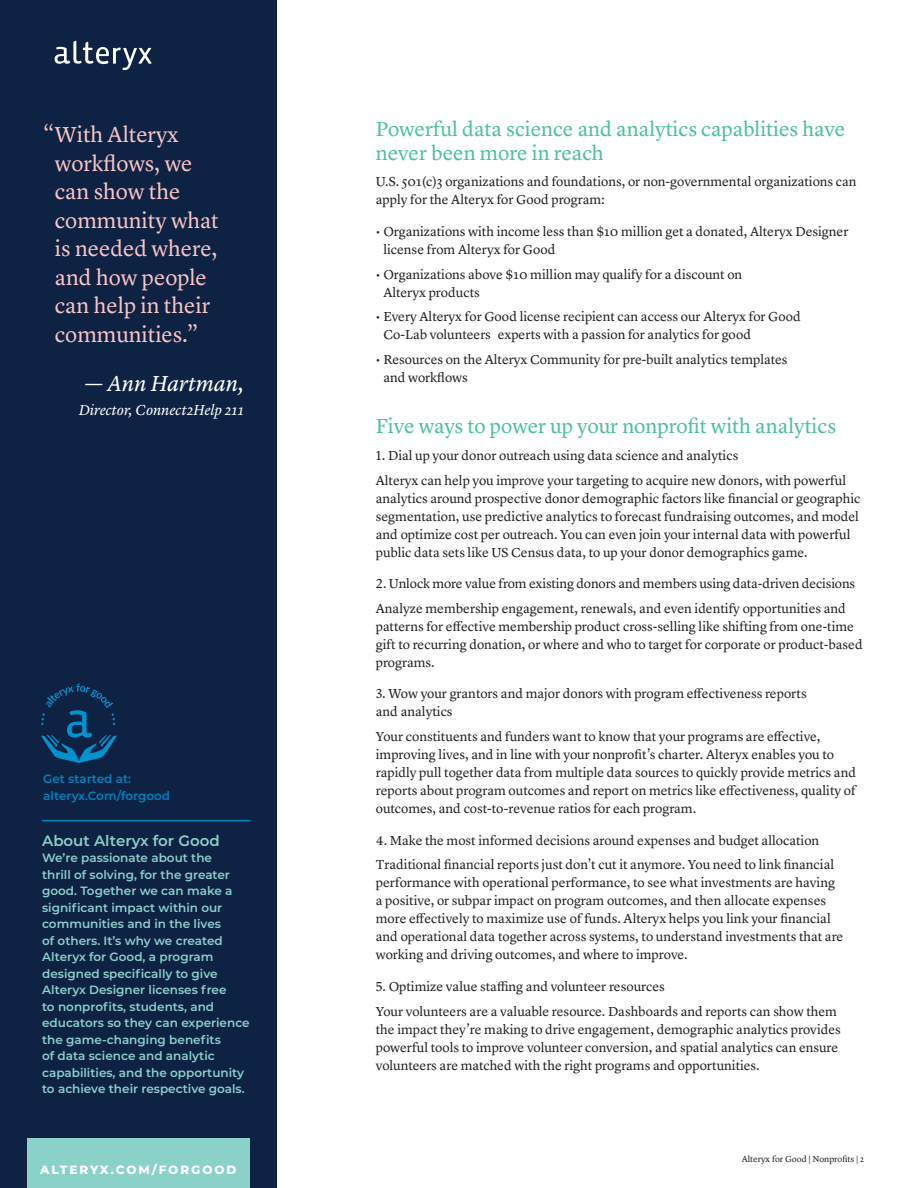
<style>
.page{position:relative;width:918px;height:1188px;background:#fff}
.page>*{position:absolute;margin:0;border:0;box-sizing:border-box;transform-origin:0 0}
.navy_bar_extract_pul{font:22.5px/28.5px "Lyon Text";color:#f9c5c3}
.pullquote_attribute{font:italic 22.5px "Lyon Text";letter-spacing:-.01em;color:#fff}
.subhead_1{font:21px/24px "Lyon Text";color:#4cbfa1}
.pullquote_attribute-2{font:italic 15px "Lyon Text";letter-spacing:-.005em;color:#fff}
.end_doc{font:600 15px "Montserrat";color:#8ad1ca}
.MainText{font:13.5px/18px "Lyon Text";color:#231f20}
.end_doc-2{font:600 12px/16.5px "Montserrat";color:#8ad1ca}
.end_doc-3{font:600 12px/16.5px "Montserrat";color:#0082bf}
.url_in_footer{font:800 12px "Montserrat";letter-spacing:.16em;color:#fff}
.folio_line{font:9px "Lyon Text";color:#231f20}
</style>
<div class="page">
<div style="left:0;top:0;width:276px;height:1188px;background:#0e2244"></div>
<svg style="left:55px;top:41px;width:97px;height:29px"></svg>
<hr style="left:42px;top:820px;width:208px;height:1px;background:#0082bf">
<svg style="left:41px;top:684px;width:76px;height:79px"></svg>
<div style="left:27px;top:1138px;width:222px;height:50px;background:#8ad1ca"></div>
<p class="navy_bar_extract_pul" style="left:55px;top:119px;width:165px;text-indent:-12px">“With Alteryx workflows, we can show the community what is needed where, and how people can help in their communities.”</p>
<p class="pullquote_attribute" style="left:85px;top:366px;width:161px">— Ann Hartman,</p>
<p class="pullquote_attribute-2" style="left:79px;top:399px;width:167px">Director, Connect2Help 211</p>
<p class="end_doc-3" style="left:43px;top:770px;width:129px">Get started at: alteryx.Com/forgood</p>
<p class="end_doc" style="left:42px;top:830px;width:179px">About Alteryx for Good</p>
<p class="end_doc-2" style="left:42px;top:849px;width:209px">We’re passionate about the<br>thrill of solving, for the greater good. Together we can make a significant impact within our communities and in the lives<br>of others. It’s why we created<br>Alteryx for Good, a program designed specifically to give<br>Alteryx Designer licenses free<br>to nonprofits, students, and educators so they can experience the game-changing benefits<br>of data science and analytic capabilities, and the opportunity to achieve their respective goals.</p>
<p class="url_in_footer" style="left:40px;top:1161px;width:198px">ALTERYX.COM/FORGOOD</p>
<p class="subhead_1" style="left:376px;top:115px;width:471px">Powerful data science and analytics capablities have never been more in reach</p>
<p class="MainText" style="left:376px;top:172px;width:482px">U.S. 501(c)3 organizations and foundations, or non-governmental organizations can apply for the Alteryx for Good program:</p>
<p class="MainText" style="left:383px;top:221px;width:467px;text-indent:-8px">• Organizations with income less than $10 million get a donated, Alteryx Designer license from Alteryx for Good</p>
<p class="MainText" style="left:383px;top:264px;width:360px;text-indent:-8px">• Organizations above $10 million may qualify for a discount on<br>Alteryx products</p>
<p class="MainText" style="left:383px;top:307px;width:419px;text-indent:-8px">• Every Alteryx for Good license recipient can access our Alteryx for Good<br>Co-Lab volunteers―experts with a passion for analytics for good</p>
<p class="MainText" style="left:383px;top:350px;width:406px;text-indent:-8px">• Resources on the Alteryx Community for pre-built analytics templates and workflows</p>
<p class="subhead_1" style="left:376px;top:412px;width:462px">Five ways to power up your nonprofit with analytics</p>
<p class="MainText" style="left:376px;top:445px;width:364px">1. Dial up your donor outreach using data science and analytics</p>
<p class="MainText" style="left:376px;top:470px;width:486px">Alteryx can help you improve your targeting to acquire new donors, with powerful analytics around prospective donor demographic factors like financial or geographic segmentation, use predictive analytics to forecast fundraising outcomes, and model and optimize cost per outreach. You can even join your internal data with powerful public data sets like US Census data, to up your donor demographics game.</p>
<p class="MainText" style="left:376px;top:573px;width:481px">2. Unlock more value from existing donors and members using data-driven decisions</p>
<p class="MainText" style="left:376px;top:598px;width:488px">Analyze membership engagement, renewals, and even identify opportunities and patterns for effective membership product cross-selling like shifting from one-time gift to recurring donation, or where and who to target for corporate or product-based programs.</p>
<p class="MainText" style="left:376px;top:684px;width:432px">3. Wow your grantors and major donors with program effectiveness reports and analytics</p>
<p class="MainText" style="left:376px;top:726px;width:482px">Your constituents and funders want to know that your programs are effective, improving lives, and in line with your nonprofit’s charter. Alteryx enables you to rapidly pull together data from multiple data sources to quickly provide metrics and reports about program outcomes and report on metrics like effectiveness, quality of outcomes, and cost-to-revenue ratios for each program.</p>
<p class="MainText" style="left:376px;top:830px;width:445px">4. Make the most informed decisions around expenses and budget allocation</p>
<p class="MainText" style="left:376px;top:855px;width:469px">Traditional financial reports just don’t cut it anymore. You need to link financial performance with operational performance, to see what investments are having a positive, or subpar impact on program outcomes, and then allocate expenses more effectively to maximize use of funds. Alteryx helps you link your financial and operational data together across systems, to understand investments that are working and driving outcomes, and where to improve.</p>
<p class="MainText" style="left:376px;top:976px;width:290px">5. Optimize value staffing and volunteer resources</p>
<p class="MainText" style="left:376px;top:1001px;width:466px">Your volunteers are a valuable resource. Dashboards and reports can show them the impact they’re making to drive engagement, demographic analytics provides powerful tools to improve volunteer conversion, and spatial analytics can ensure volunteers are matched with the right programs and opportunities.</p>
<p class="folio_line" style="left:742px;top:1152px;width:124px">Alteryx for Good | Nonprofits | 2</p>
</div>
